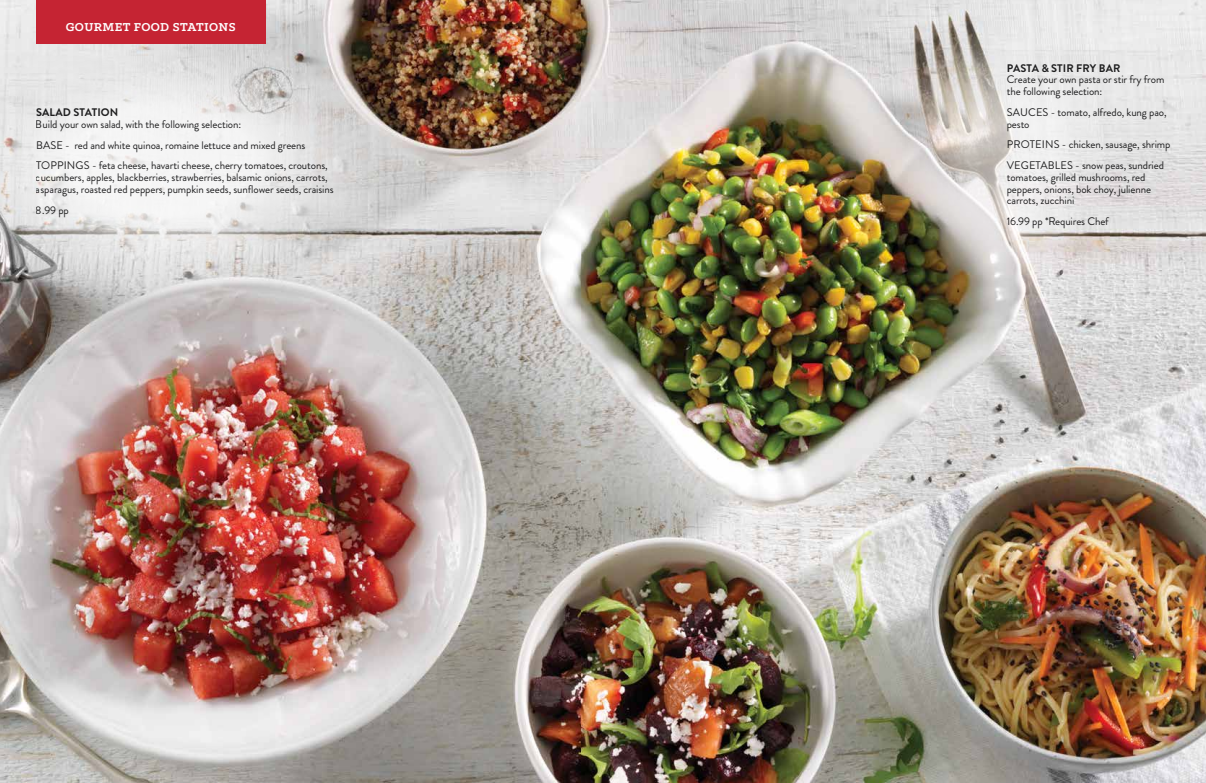
<style>
.page{position:relative;width:1206px;height:783px;background:#fff}
.page>*{position:absolute;margin:0;border:0;box-sizing:border-box;transform-origin:0 0}
.t1{font:700 13px "Klinic Slab";letter-spacing:.03em;color:#fff}
.t2{font:11px/11.7px "Brandon Grotesque";letter-spacing:-.01em;color:#222223}
.t3{font:700 11px "Brandon Grotesque";letter-spacing:.01em;color:#222223}
</style>
<div class="page">
<img style="left:0;top:0;width:1206px;height:783px">
<svg style="left:903px;top:18px;width:207px;height:268px"></svg>
<svg style="left:0;top:21px;width:393px;height:279px"></svg>
<div style="left:36px;top:0;width:229px;height:44px;background:#c52433"></div>
<p class="t1" style="left:66px;top:18px;width:171px">GOURMET FOOD STATIONS</p>
<p class="t3" style="left:36px;top:105px;width:84px">SALAD STATION</p>
<p class="t2" style="left:36px;top:114px;width:293px;line-height:20.7px">Build your own salad, with the following selection:<br>BASE - red and white quinoa, romaine lettuce and mixed greens<br>TOPPINGS - feta cheese, havarti cheese, cherry tomatoes, croutons,</p>
<p class="t2" style="left:36px;top:172px;width:299px">cucumbers, apples, blackberries, strawberries, balsamic onions, carrots, asparagus, roasted red peppers, pumpkin seeds, sunflower seeds, craisins</p>
<p class="t2" style="left:36px;top:204px;width:34px">8.99 pp</p>
<p class="t3" style="left:1007px;top:60px;width:115px">PASTA &amp; STIR FRY BAR</p>
<p class="t2" style="left:1007px;top:74px;width:159px">Create your own pasta or stir fry from the following selection:</p>
<p class="t2" style="left:1007px;top:106px;width:161px">SAUCES - tomato, alfredo, kung pao, pesto</p>
<p class="t2" style="left:1007px;top:134px;width:165px;line-height:20.7px">PROTEINS - chicken, sausage, shrimp<br>VEGETABLES - snow peas, sundried</p>
<p class="t2" style="left:1007px;top:171px;width:146px">tomatoes, grilled mushrooms, red peppers, onions, bok choy, julienne carrots, zucchini</p>
<p class="t2" style="left:1007px;top:216px;width:104px">16.99 pp *Requires Chef</p>
</div>
